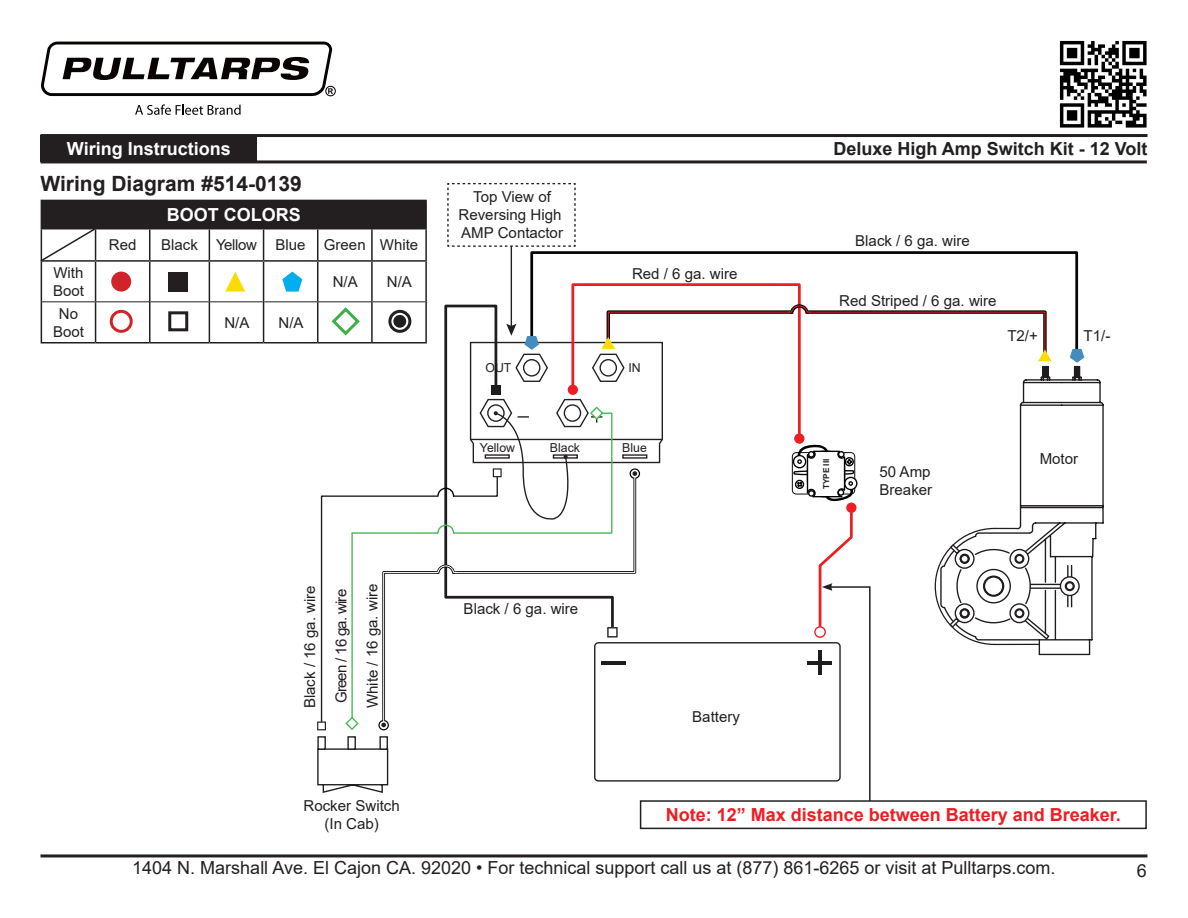
<style>
.page{position:relative;width:1188px;height:918px;background:#fff}
.page>*{position:absolute;margin:0;border:0;box-sizing:border-box;transform-origin:0 0}
.t1{font:700 21px "Arial";color:#231f20}
.t2{font:18px "Arial";color:#231f20}
.t3{font:700 18px "Arial";color:#ee1d23}
.t4{font:700 18px "Arial";color:#231f20}
.t5{font:700 18px "Arial";color:#fff}
.t6{font:15px/18.1px "Arial";color:#231f20;text-align:center}
.t7{font:12.3px "Arial";color:#231f20}
.t8{font:700 8.25px "Arial";color:#231f20}
</style>
<div class="page">
<hr style="left:40px;top:134px;width:1108px;height:3px;background:#231f20">
<hr style="left:40px;top:160px;width:1107px;height:3px;background:#231f20">
<hr style="left:40px;top:854px;width:1108px;height:3px;background:#231f20">
<img style="left:1059px;top:40px;width:88px;height:88px">
<div style="left:40px;top:136px;width:217px;height:26px;background:#231f20"></div>
<svg style="left:135px;top:104px;width:106px;height:11px"></svg>
<svg style="left:41px;top:42px;width:295px;height:54px"></svg>
<div style="left:41px;top:200px;width:385px;height:29px;background:#231f20"></div>
<hr style="left:317px;top:229px;width:1px;height:31px;background:#231f20">
<hr style="left:95px;top:262px;width:1px;height:39px;background:#231f20">
<hr style="left:317px;top:262px;width:1px;height:39px;background:#231f20">
<hr style="left:95px;top:302px;width:1px;height:40px;background:#231f20">
<hr style="left:42px;top:301px;width:54px;height:1px;background:#231f20">
<hr style="left:96px;top:301px;width:53px;height:1px;background:#231f20">
<hr style="left:150px;top:301px;width:59px;height:1px;background:#231f20">
<hr style="left:210px;top:301px;width:53px;height:1px;background:#231f20">
<hr style="left:264px;top:301px;width:54px;height:1px;background:#231f20">
<hr style="left:96px;top:260px;width:54px;height:2px;background:#231f20">
<hr style="left:150px;top:260px;width:59px;height:2px;background:#231f20">
<hr style="left:209px;top:260px;width:55px;height:2px;background:#231f20">
<hr style="left:264px;top:260px;width:54px;height:2px;background:#231f20">
<hr style="left:318px;top:260px;width:54px;height:2px;background:#231f20">
<hr style="left:372px;top:260px;width:55px;height:2px;background:#231f20">
<hr style="left:149px;top:229px;width:1px;height:31px;background:#231f20">
<hr style="left:209px;top:229px;width:1px;height:31px;background:#231f20">
<hr style="left:263px;top:229px;width:1px;height:31px;background:#231f20">
<hr style="left:149px;top:262px;width:1px;height:40px;background:#231f20">
<hr style="left:209px;top:262px;width:1px;height:40px;background:#231f20">
<hr style="left:263px;top:262px;width:1px;height:40px;background:#231f20">
<hr style="left:149px;top:302px;width:1px;height:40px;background:#231f20">
<hr style="left:209px;top:302px;width:1px;height:40px;background:#231f20">
<hr style="left:263px;top:302px;width:1px;height:40px;background:#231f20">
<hr style="left:371px;top:229px;width:2px;height:31px;background:#231f20">
<hr style="left:425px;top:229px;width:2px;height:31px;background:#231f20">
<hr style="left:41px;top:262px;width:1px;height:40px;background:#231f20">
<hr style="left:371px;top:262px;width:2px;height:40px;background:#231f20">
<hr style="left:425px;top:262px;width:2px;height:40px;background:#231f20">
<hr style="left:41px;top:302px;width:1px;height:40px;background:#231f20">
<hr style="left:41px;top:342px;width:55px;height:2px;background:#231f20">
<hr style="left:96px;top:342px;width:54px;height:2px;background:#231f20">
<hr style="left:150px;top:342px;width:59px;height:2px;background:#231f20">
<hr style="left:209px;top:342px;width:55px;height:2px;background:#231f20">
<hr style="left:264px;top:342px;width:54px;height:2px;background:#231f20">
<hr style="left:372px;top:200px;width:55px;height:1px;background:#231f20">
<hr style="left:425px;top:201px;width:2px;height:27px;background:#231f20">
<hr style="left:372px;top:228px;width:55px;height:1px;background:#231f20">
<svg style="left:40px;top:201px;width:57px;height:62px"></svg>
<div style="left:111px;top:272px;width:20px;height:20px;background:#d1232a;border-radius:50%"></div>
<div style="left:110px;top:310px;width:23px;height:23px;border:3px solid #d1232a;border-radius:50%"></div>
<div style="left:168px;top:272px;width:20px;height:20px;background:#231f20"></div>
<div style="left:168px;top:311px;width:20px;height:20px;border:3px solid #231f20"></div>
<svg style="left:225px;top:272px;width:20px;height:20px"></svg>
<svg style="left:282px;top:272px;width:20px;height:20px"></svg>
<svg style="left:1052px;top:367px;width:52px;height:289px"></svg>
<hr style="left:1030px;top:584px;width:30px;height:1px;background:#201c1d">
<hr style="left:1030px;top:587px;width:30px;height:2px;background:#201c1d">
<svg style="left:1067px;top:565px;width:5px;height:11px"></svg>
<svg style="left:1067px;top:596px;width:5px;height:11px"></svg>
<div style="left:1060px;top:576px;width:20px;height:20px;border:1px solid #201c1d;border-radius:50%"></div>
<div style="left:1065px;top:581px;width:10px;height:10px;border:1px solid #201c1d;border-radius:50%"></div>
<div style="left:1066px;top:582px;width:8px;height:8px;border:1px solid #201c1d;border-radius:50%"></div>
<svg style="left:530px;top:251px;width:549px;height:107px"></svg>
<svg style="left:1070px;top:349px;width:14px;height:18px"></svg>
<hr style="left:511px;top:246px;width:1px;height:82px;background:#231f20">
<svg style="left:447px;top:183px;width:129px;height:64px"></svg>
<svg style="left:317px;top:282px;width:735px;height:521px"></svg>
<div style="left:640px;top:800px;width:507px;height:29px;border:2px solid #231f20"></div>
<p class="t5" style="left:67px;top:136px;width:165px">Wiring Instructions</p>
<p class="t4" style="left:833px;top:136px;width:316px">Deluxe High Amp Switch Kit - 12 Volt</p>
<p class="t1" style="left:40px;top:169px;width:263px">Wiring Diagram #514-0139</p>
<p class="t5" style="left:167px;top:202px;width:136px">BOOT COLORS</p>
<p class="t6" style="left:109px;top:236px;width:29px">Red</p>
<p class="t6" style="left:161px;top:236px;width:38px">Black</p>
<p class="t6" style="left:216px;top:236px;width:42px">Yellow</p>
<p class="t6" style="left:276px;top:236px;width:32px">Blue</p>
<p class="t6" style="left:324px;top:236px;width:43px">Green</p>
<p class="t6" style="left:380px;top:236px;width:40px">White</p>
<p class="t6" style="left:53px;top:263px;width:32px;text-align:left">With<br>Boot</p>
<p class="t6" style="left:333px;top:272px;width:27px">N/A</p>
<p class="t6" style="left:387px;top:272px;width:27px">N/A</p>
<p class="t6" style="left:53px;top:304px;width:32px">No<br>Boot</p>
<p class="t6" style="left:224px;top:313px;width:27px">N/A</p>
<p class="t6" style="left:279px;top:313px;width:27px">N/A</p>
<p class="t6" style="left:294px;top:708px;width:125px;line-height:31.3px;rotate:-90deg">Black / 16 ga. wire<br>Green / 16 ga. wire</p>
<p class="t6" style="left:363px;top:708px;width:126px;rotate:-90deg">White / 16 ga. wire</p>
<p class="t6" style="left:304px;top:797px;width:98px">Rocker Switch (In Cab)</p>
<p class="t6" style="left:459px;top:188px;width:106px">Top View of<br>Reversing High<br>AMP Contactor</p>
<p class="t6" style="left:632px;top:265px;width:107px">Red / 6 ga. wire</p>
<p class="t7" style="left:485px;top:359px;width:28px">OUT</p>
<p class="t7" style="left:628px;top:359px;width:14px">IN</p>
<p class="t7" style="left:480px;top:439px;width:37px">Yellow</p>
<p class="t7" style="left:550px;top:439px;width:32px">Black</p>
<p class="t7" style="left:622px;top:439px;width:26px">Blue</p>
<p class="t6" style="left:464px;top:599px;width:116px">Black / 6 ga. wire</p>
<p class="t6" style="left:692px;top:708px;width:49px">Battery</p>
<p class="t6" style="left:855px;top:232px;width:116px">Black / 6 ga. wire</p>
<p class="t6" style="left:839px;top:292px;width:159px">Red Striped / 6 ga. wire</p>
<p class="t6" style="left:1007px;top:327px;width:32px">T2/+</p>
<p class="t6" style="left:1084px;top:327px;width:28px">T1/-</p>
<p class="t8" style="left:820px;top:489px;width:32px;rotate:-90deg">TYPE III</p>
<p class="t6" style="left:880px;top:463px;width:54px;text-align:left">50 Amp<br>Breaker</p>
<p class="t6" style="left:1040px;top:449px;width:40px">Motor</p>
<p class="t3" style="left:666px;top:802px;width:457px">Note: 12” Max distance between Battery and Breaker.</p>
<p class="t2" style="left:132px;top:855px;width:925px">1404 N. Marshall Ave. El Cajon CA. 92020 • For technical support call us at (877) 861-6265 or visit at Pulltarps.com.</p>
<p class="t2" style="left:1137px;top:859px;width:12px">6</p>
</div>
